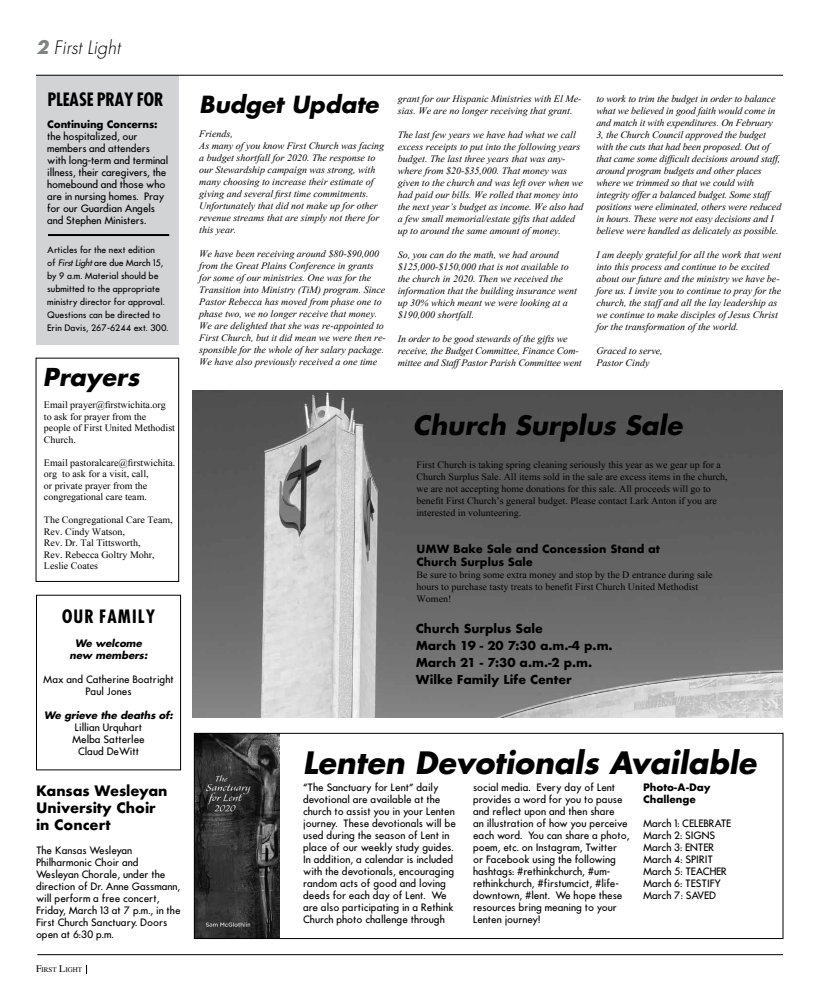
<style>
.page{position:relative;width:819px;height:1008px;background:#fff}
.page>*{position:absolute;margin:0;border:0;box-sizing:border-box;transform-origin:0 0}
.t1{font:italic 700 30px "Futura";color:#000}
.t2{font:italic 700 26px "Futura";color:#000}
.t3{font:italic 700 24px "Futura";color:#000}
.t4{font:italic 700 23px "Futura";color:#000}
.t5{font:700 18px "Futura Cond";letter-spacing:-.03em;color:#000}
.t6{font:italic 300 18px "Futura";color:#000}
.t7{font:700 18px "Futura Cond";letter-spacing:.04em;color:#000}
.t8{font:700 14px/17px "Futura";color:#000}
.t9{font:700 12px/17px "Futura";color:#000}
.t10{font:700 11px/13px "Futura";color:#000}
.t11{font:italic 10px/12px "Times New Roman";color:#000}
.t12{font:500 10px/12px "Futura";color:#000}
.t13{font:10px/11.5px "Times New Roman";color:#000}
.t14{font:italic 700 10px/12px "Futura";color:#000;text-align:center}
.t15{font:700 10px/12px "Futura";letter-spacing:-.005em;color:#000}
.t16{font:500 8.8px/13px "Futura";color:#000}
.t17{font:7px "Times";color:#000}
.s1{font-weight:700;color:#808285}
.s2{font-weight:400;font-style:italic}
.s3{font-size:10px}
</style>
<div class="page">
<img style="left:193px;top:390px;width:590px;height:328px">
<div style="left:36px;top:358px;width:143px;height:224px;border:1px solid #000"></div>
<div style="left:36px;top:75px;width:143px;height:270px;background:#d1d3d4"></div>
<hr style="left:48px;top:234px;width:121px;height:2px;background:#000">
<hr style="left:36px;top:75px;width:747px;height:1px;background:#000">
<hr style="left:37px;top:954px;width:746px;height:1px;background:#000">
<div style="left:36px;top:595px;width:145px;height:175px;border:1px solid #000"></div>
<img style="left:196px;top:735px;width:84px;height:202px">
<div style="left:194px;top:733px;width:590px;height:206px;border:1px solid #000"></div>
<h3 class="t6" style="left:36px;top:36px;width:86px"><span class="s1">2</span> First Light</h3>
<h3 class="t5" style="left:47px;top:88px;width:118px">PLEASE PRAY FOR</h3>
<p class="t15" style="left:47px;top:119px;width:112px">Continuing Concerns:</p>
<p class="t12" style="left:47px;top:131px;width:122px">the hospitalized, our members and attenders with long-term and terminal illness, their caregivers, the homebound and those who are in nursing homes. Pray for our Guardian Angels and Stephen Ministers.</p>
<p class="t16" style="left:47px;top:243px;width:123px">Articles for the next edition<br>of <span class="s2">First Light</span> are due March 15, by 9 a.m. Material should be submitted to the appropriate ministry director for approval.<br>Questions can be directed to<br>Erin Davis, 267-6244 ext. 300.</p>
<h3 class="t3" style="left:43px;top:361px;width:98px">Prayers</h3>
<p class="t13" style="left:44px;top:399px;width:133px">Email prayer@firstwichita.org to ask for prayer from the people of First United Methodist<br>Church.</p>
<p class="t13" style="left:44px;top:457px;width:133px">Email pastoralcare@firstwichita. org to ask for a visit, call,<br>or private prayer from the congregational care team.</p>
<p class="t13" style="left:44px;top:514px;width:130px">The Congregational Care Team,<br>Rev. Cindy Watson,<br>Rev. Dr. Tal Tittsworth,<br>Rev. Rebecca Goltry Mohr,<br>Leslie Coates</p>
<h3 class="t7" style="left:62px;top:605px;width:95px">OUR FAMILY</h3>
<p class="t14" style="left:70px;top:637px;width:79px">We welcome new members:</p>
<p class="t12" style="left:43px;top:674px;width:132px;text-align:center">Max and Catherine Boatright<br>Paul Jones</p>
<p class="t14" style="left:44px;top:709px;width:130px">We grieve the deaths of:</p>
<p class="t12" style="left:72px;top:722px;width:74px;text-align:center">Lillian Urquhart<br>Melba Satterlee<br>Claud DeWitt</p>
<h3 class="t8" style="left:36px;top:783px;width:133px">Kansas Wesleyan<br>University Choir in Concert</h3>
<p class="t12" style="left:36px;top:845px;width:146px">The Kansas Wesleyan<br>Philharmonic Choir and<br>Wesleyan Chorale, under the direction of Dr. Anne Gassmann, will perform a free concert,<br>Friday, March 13 at 7 p.m., in the<br>First Church Sanctuary. Doors open at 6:30 p.m.</p>
<p class="t17" style="left:36px;top:965px;width:48px"><span class="s3">F</span>irst <span class="s3">L</span>ight</p>
<h3 class="t4" style="left:199px;top:89px;width:181px">Budget Update</h3>
<p class="t11" style="left:199px;top:128px;width:186px">Friends,<br>As many of you know First Church was facing a budget shortfall for 2020. The response to our Stewardship campaign was strong, with many choosing to increase their estimate of giving and several first time commitments.<br>Unfortunately that did not make up for other revenue streams that are simply not there for this year.</p>
<p class="t11" style="left:199px;top:248px;width:188px">We have been receiving around $80-$90,000 from the Great Plains Conference in grants for some of our ministries. One was for the Transition into Ministry (TiM) program. Since Pastor Rebecca has moved from phase one to phase two, we no longer receive that money.<br>We are delighted that she was re-appointed to First Church, but it did mean we were then re&shy;sponsible for the whole of her salary package.<br>We have also previously received a one time</p>
<p class="t11" style="left:398px;top:93px;width:185px">grant for our Hispanic Ministries with El Me&shy;sias. We are no longer receiving that grant.</p>
<p class="t11" style="left:398px;top:129px;width:187px">The last few years we have had what we call excess receipts to put into the following years budget. The last three years that was any&shy;where from $20-$35,000. That money was given to the church and was left over when we had paid our bills. We rolled that money into the next year’s budget as income. We also had a few small memorial/estate gifts that added up to around the same amount of money.</p>
<p class="t11" style="left:398px;top:249px;width:181px">So, you can do the math, we had around $125,000-$150,000 that is not available to the church in 2020. Then we received the information that the building insurance went up 30% which meant we were looking at a $190,000 shortfall.</p>
<p class="t11" style="left:398px;top:333px;width:185px">In order to be good stewards of the gifts we receive, the Budget Committee, Finance Com&shy;mittee and Staff Pastor Parish Committee went</p>
<p class="t11" style="left:596px;top:93px;width:186px">to work to trim the budget in order to balance what we believed in good faith would come in and match it with expenditures. On February 3, the Church Council approved the budget with the cuts that had been proposed. Out of that came some difficult decisions around staff, around program budgets and other places where we trimmed so that we could with integrity offer a balanced budget. Some staff positions were eliminated, others were reduced in hours. These were not easy decisions and I believe were handled as delicately as possible.</p>
<p class="t11" style="left:596px;top:249px;width:186px">I am deeply grateful for all the work that went into this process and continue to be excited about our future and the ministry we have be&shy;fore us. I invite you to continue to pray for the church, the staff and all the lay leadership as we continue to make disciples of Jesus Christ for the transformation of the world.</p>
<p class="t11" style="left:596px;top:345px;width:68px">Graced to serve,<br>Pastor Cindy</p>
<h2 class="t2" style="left:413px;top:408px;width:271px">Church Surplus Sale</h2>
<p class="t13" style="left:417px;top:458px;width:313px;line-height:12px">First Church is taking spring cleaning seriously this year as we gear up for a Church Surplus Sale. All items sold in the sale are excess items in the church, we are not accepting home donations for this sale. All proceeds will go to benefit First Church’s general budget. Please contact Lark Anton if you are interested in volunteering.</p>
<p class="t10" style="left:417px;top:542px;width:245px">UMW Bake Sale and Concession Stand at<br>Church Surplus Sale</p>
<p class="t13" style="left:417px;top:568px;width:298px;line-height:12px">Be sure to bring some extra money and stop by the D entrance during sale hours to purchase tasty treats to benefit First Church United Methodist<br>Women!</p>
<p class="t9" style="left:416px;top:619px;width:198px">Church Surplus Sale<br>March 19 - 20 7:30 a.m.-4 p.m.<br>March 21 - 7:30 a.m.-2 p.m.<br>Wilke Family Life Center</p>
<h1 class="t1" style="left:303px;top:742px;width:455px">Lenten Devotionals Available</h1>
<p class="t12" style="left:303px;top:781px;width:154px">“The Sanctuary for Lent” daily devotional are available at the church to assist you in your Lenten journey. These devotionals will be used during the season of Lent in place of our weekly study guides.<br>In addition, a calendar is included with the devotionals, encouraging random acts of good and loving deeds for each day of Lent. We are also participating in a Rethink<br>Church photo challenge through</p>
<p class="t12" style="left:473px;top:781px;width:158px">social media. Every day of Lent provides a word for you to pause and reflect upon and then share<br>an illustration of how you perceive each word. You can share a photo, poem, etc. on Instagram, Twitter or Facebook using the following hashtags: #rethinkchurch, #um&shy;rethinkchurch, #firstumcict, #life&shy;downtown, #lent. We hope these resources bring meaning to your<br>Lenten journey!</p>
<p class="t15" style="left:643px;top:782px;width:69px">Photo-A-Day<br>Challenge</p>
<p class="t12" style="left:643px;top:818px;width:90px">March 1: CELEBRATE<br>March 2: SIGNS<br>March 3: ENTER<br>March 4: SPIRIT<br>March 5: TEACHER<br>March 6: TESTIFY<br>March 7: SAVED</p>
</div>
